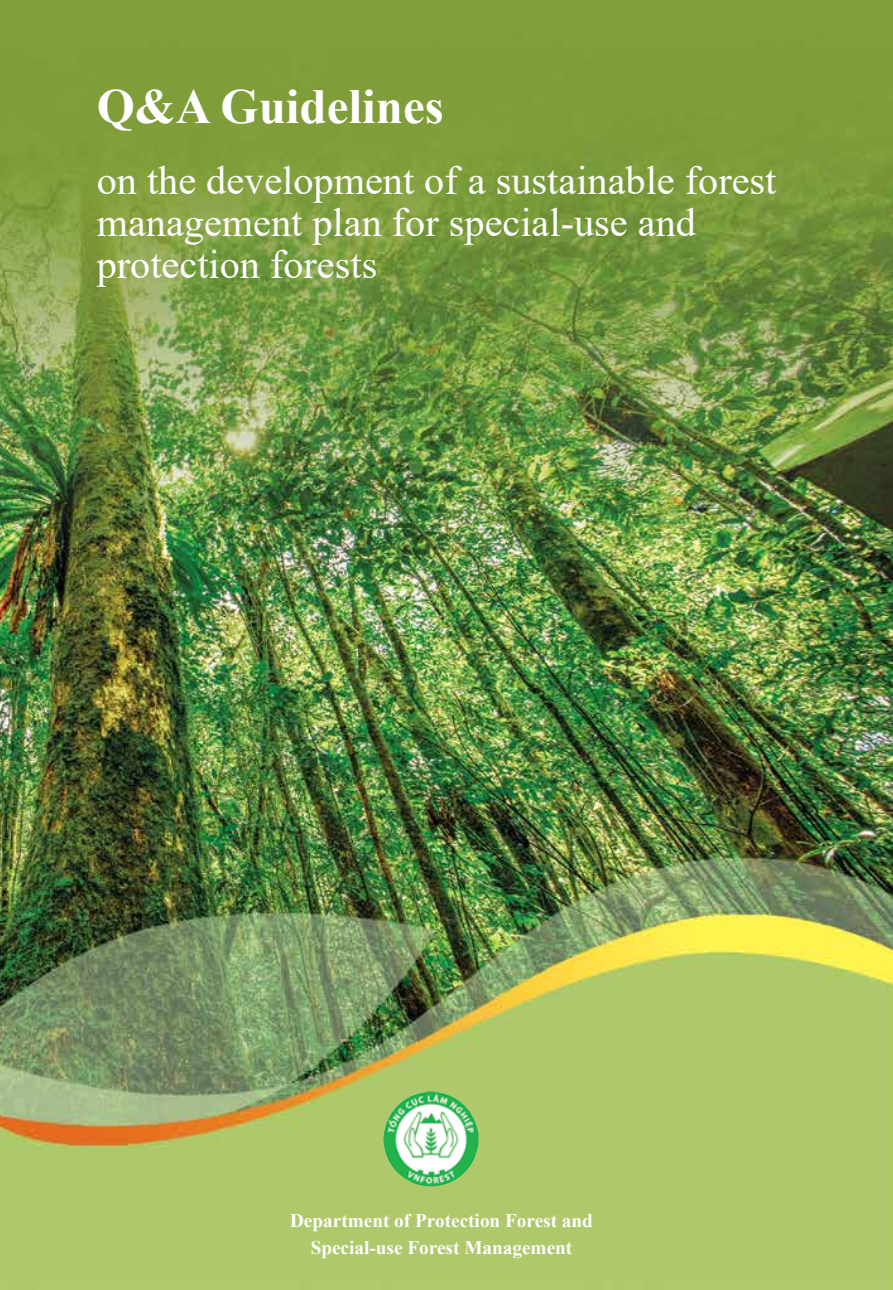
<style>
.page{position:relative;width:893px;height:1290px;background:#fff}
.page>*{position:absolute;margin:0;border:0;box-sizing:border-box;transform-origin:0 0}
.t1{font:700 49px "Times New Roman";color:#fff}
.t2{font:40.25px/42px "Times New Roman";color:#fff}
.t3{font:700 19.25px/26.2px "Times New Roman";color:#fff;text-align:center}
</style>
<div class="page">
<img style="left:0;top:0;width:893px;height:1290px">
<img style="left:383px;top:1091px;width:95px;height:95px">
<p class="t1" style="left:97px;top:72px;width:349px">Q&amp;A Guidelines</p>
<p class="t2" style="left:97px;top:159px;width:681px">on the development of a sustainable forest management plan for special-use and protection forests</p>
<p class="t3" style="left:290px;top:1207px;width:304px">Department of Protection Forest and<br>Special-use Forest Management</p>
</div>
